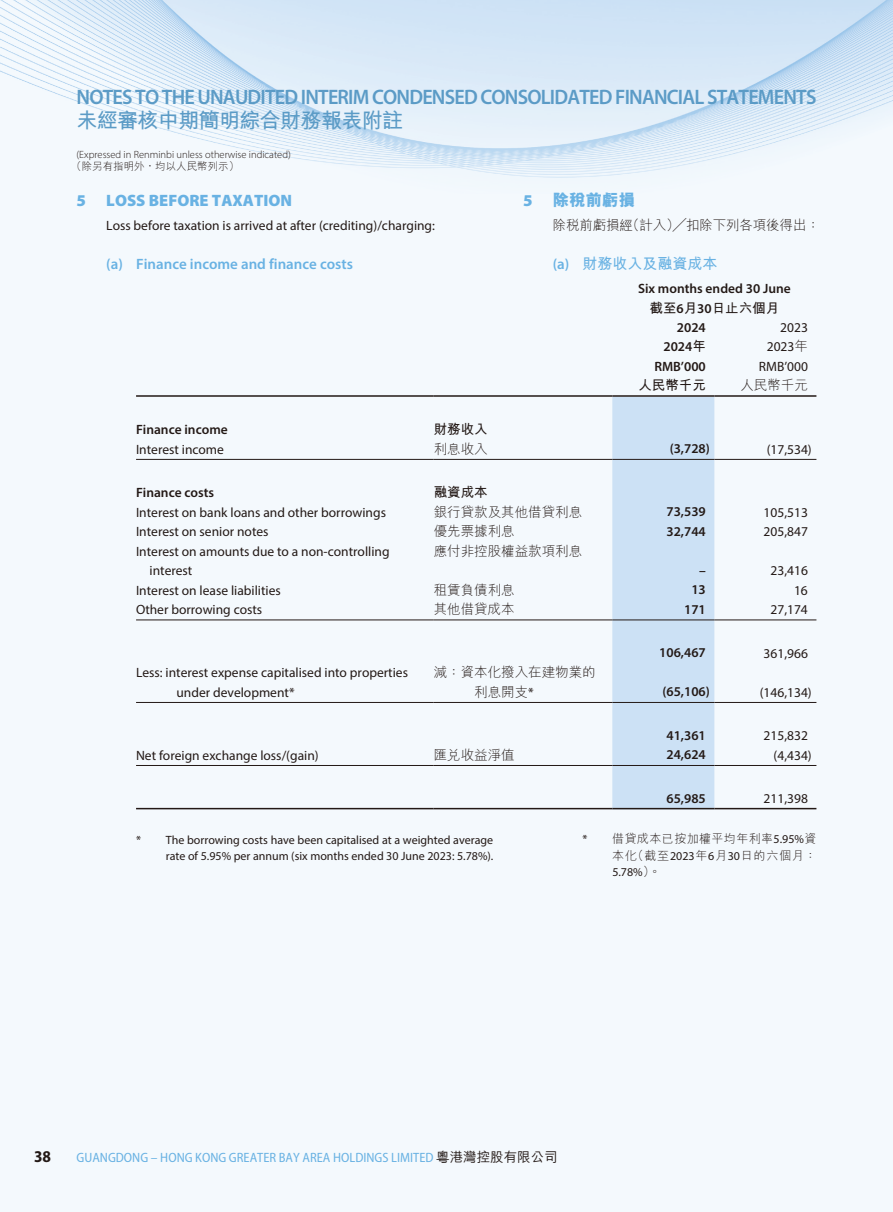
<style>
.page{position:relative;width:893px;height:1212px;background:#f4f9fd}
.page>*{position:absolute;margin:0;border:0;box-sizing:border-box;transform-origin:0 0}
.t1{font:600 21px "Myriad Pro";letter-spacing:-.04em;color:#5b9bc6;scale:.96 1}
.t2{font:700 21px "M Hei HK";letter-spacing:-.03em;color:#5b9bc6}
.t3{font:900 16.5px "Myriad Pro";color:#69b2e3}
.t4{font:800 16.5px "M Hei HK";color:#69b2e3}
.t5{font:700 semi-condensed 16.5px "Myriad Pro";color:#231916}
.t6{font:600 15px "Myriad Pro";color:#69b2e3}
.t7{font:700 15px "M Hei HK";color:#69b2e3}
.t8{font:13.5px/19.5px "Myriad Pro";color:#231916}
.t9{font:600 13.5px "Myriad Pro";color:#231916}
.t10{font:300 13.5px/19.5px "M Hei HK";color:#231916}
.t11{font:semi-condensed 13.5px "Myriad Pro";color:#69b2e3}
.t12{font:700 13.5px "M Hei HK";color:#231916}
.t13{font:12px/16.5px "Myriad Pro";color:#231916;text-align:right}
.t14{font:300 12px/16.5px "M Hei HK";letter-spacing:.035em;color:#231916;text-align:right}
.t15{font:300 10.5px "Myriad Pro";color:#231916}
.t16{font:300 10.5px "M Hei HK";color:#231916}
.s1{font-family:"Myriad Pro";font-weight:900}
.s2{font-family:"Myriad Pro";font-weight:600}
.s3{font-family:"M Hei HK";font-weight:700}
.s4{font-family:"M Hei HK";font-weight:300}
.s5{font-family:"Myriad Pro";font-weight:400}
.s6{font-family:"M Hei HK";font-weight:500;font-stretch:normal;color:#231916}
</style>
<div class="page">
<img style="left:0;top:0;width:893px;height:178px">
<div style="left:612px;top:397px;width:102px;height:411px;background:#cce1f5"></div>
<hr style="left:136px;top:395px;width:298px;height:2px;background:#231916">
<hr style="left:434px;top:395px;width:178px;height:2px;background:#231916">
<hr style="left:612px;top:395px;width:102px;height:2px;background:#231916">
<hr style="left:714px;top:395px;width:102px;height:2px;background:#231916">
<hr style="left:136px;top:459px;width:298px;height:1px;background:#231916">
<hr style="left:434px;top:459px;width:178px;height:1px;background:#231916">
<hr style="left:612px;top:459px;width:102px;height:1px;background:#231916">
<hr style="left:714px;top:459px;width:102px;height:1px;background:#231916">
<hr style="left:136px;top:619px;width:298px;height:1px;background:#231916">
<hr style="left:434px;top:619px;width:178px;height:1px;background:#231916">
<hr style="left:612px;top:619px;width:102px;height:1px;background:#231916">
<hr style="left:714px;top:619px;width:102px;height:1px;background:#231916">
<hr style="left:136px;top:702px;width:298px;height:1px;background:#231916">
<hr style="left:434px;top:702px;width:178px;height:1px;background:#231916">
<hr style="left:612px;top:702px;width:102px;height:1px;background:#231916">
<hr style="left:714px;top:702px;width:102px;height:1px;background:#231916">
<hr style="left:136px;top:765px;width:298px;height:1px;background:#231916">
<hr style="left:434px;top:765px;width:178px;height:1px;background:#231916">
<hr style="left:612px;top:765px;width:102px;height:1px;background:#231916">
<hr style="left:714px;top:765px;width:102px;height:1px;background:#231916">
<hr style="left:136px;top:808px;width:298px;height:1px;background:#231916">
<hr style="left:434px;top:808px;width:178px;height:1px;background:#231916">
<hr style="left:612px;top:808px;width:102px;height:1px;background:#231916">
<hr style="left:714px;top:808px;width:102px;height:1px;background:#231916">
<h1 class="t1" style="left:77px;top:83px;width:772px">NOTES TO THE UNAUDITED INTERIM CONDENSED CONSOLIDATED FINANCIAL STATEMENTS</h1>
<h1 class="t2" style="left:77px;top:105px;width:328px">未經審核中期簡明綜合財務報表附註</h1>
<p class="t15" style="left:77px;top:148px;width:216px">(Expressed in Renminbi unless otherwise indicated)</p>
<p class="t16" style="left:71px;top:161px;width:170px">（除另有指明外，均以人民幣列示）</p>
<p class="t4" style="left:523px;top:192px;width:114px"><span class="s1">5</span> 除稅前虧損</p>
<p class="t10" style="left:553px;top:215px;width:269px">除稅前虧損經（計入）╱扣除下列各項後得出：</p>
<p class="t7" style="left:553px;top:253px;width:166px"><span class="s2">(a)</span> 財務收入及融資成本</p>
<p class="t3" style="left:77px;top:189px;width:217px">5 LOSS BEFORE TAXATION</p>
<p class="t8" style="left:106px;top:216px;width:330px">Loss before taxation is arrived at after (crediting)/charging:</p>
<p class="t6" style="left:106px;top:254px;width:248px">(a) Finance income and finance costs</p>
<p class="t9" style="left:638px;top:279px;width:154px">Six months ended 30 June</p>
<p class="t12" style="left:649px;top:298px;width:131px">截至<span class="s2">6</span>月<span class="s2">30</span>日止六個月</p>
<p class="t9" style="left:677px;top:318px;width:30px">2024</p>
<p class="t8" style="left:780px;top:317px;width:29px">2023</p>
<p class="t9" style="left:663px;top:338px;width:44px">2024<span class="s3">年</span></p>
<p class="t8" style="left:767px;top:337px;width:43px">2023<span class="s4">年</span></p>
<p class="t9" style="left:654px;top:357px;width:53px">RMB’000</p>
<p class="t8" style="left:759px;top:356px;width:51px">RMB’000</p>
<p class="t12" style="left:638px;top:376px;width:69px">人民幣千元</p>
<p class="t10" style="left:740px;top:376px;width:69px">人民幣千元</p>
<p class="t9" style="left:136px;top:420px;width:93px">Finance income</p>
<p class="t12" style="left:434px;top:419px;width:55px">財務收入</p>
<p class="t8" style="left:136px;top:439px;width:89px">Interest income</p>
<p class="t10" style="left:434px;top:439px;width:55px">利息收入</p>
<p class="t9" style="left:670px;top:440px;width:42px">(3,728)</p>
<p class="t8" style="left:767px;top:439px;width:47px">(17,534)</p>
<p class="t9" style="left:136px;top:483px;width:80px">Finance costs</p>
<p class="t12" style="left:434px;top:482px;width:55px">融資成本</p>
<p class="t8" style="left:136px;top:502px;width:251px">Interest on bank loans and other borrowings</p>
<p class="t10" style="left:434px;top:502px;width:150px">銀行貸款及其他借貸利息</p>
<p class="t9" style="left:666px;top:503px;width:41px">73,539</p>
<p class="t8" style="left:764px;top:502px;width:46px">105,513</p>
<p class="t8" style="left:136px;top:521px;width:134px">Interest on senior notes</p>
<p class="t10" style="left:434px;top:521px;width:82px">優先票據利息</p>
<p class="t9" style="left:666px;top:522px;width:41px">32,744</p>
<p class="t8" style="left:764px;top:521px;width:46px">205,847</p>
<p class="t8" style="left:150px;top:541px;width:242px;text-indent:-13px">Interest on amounts due to a non-controlling interest</p>
<p class="t10" style="left:434px;top:541px;width:150px">應付非控股權益款項利息</p>
<p class="t9" style="left:699px;top:561px;width:8px">–</p>
<p class="t8" style="left:770px;top:560px;width:39px">23,416</p>
<p class="t8" style="left:136px;top:580px;width:146px">Interest on lease liabilities</p>
<p class="t10" style="left:434px;top:580px;width:82px">租賃負債利息</p>
<p class="t9" style="left:691px;top:581px;width:16px">13</p>
<p class="t8" style="left:794px;top:580px;width:15px">16</p>
<p class="t8" style="left:136px;top:599px;width:128px">Other borrowing costs</p>
<p class="t10" style="left:434px;top:599px;width:82px">其他借貸成本</p>
<p class="t9" style="left:684px;top:600px;width:23px">171</p>
<p class="t8" style="left:770px;top:599px;width:39px">27,174</p>
<p class="t9" style="left:659px;top:644px;width:48px">106,467</p>
<p class="t8" style="left:764px;top:643px;width:46px">361,966</p>
<p class="t8" style="left:177px;top:663px;width:233px;text-indent:-40px">Less: interest expense capitalised into properties under development*</p>
<p class="t10" style="left:474px;top:662px;width:123px;text-indent:-40px">減：資本化撥入在建物業的利息開支<span class="s5">*</span></p>
<p class="t9" style="left:662px;top:683px;width:49px">(65,106)</p>
<p class="t8" style="left:760px;top:682px;width:54px">(146,134)</p>
<p class="t9" style="left:666px;top:726px;width:41px">41,361</p>
<p class="t8" style="left:764px;top:726px;width:46px">215,832</p>
<p class="t8" style="left:136px;top:745px;width:184px">Net foreign exchange loss/(gain)</p>
<p class="t10" style="left:434px;top:745px;width:82px">匯兌收益淨值</p>
<p class="t9" style="left:666px;top:746px;width:41px">24,624</p>
<p class="t8" style="left:774px;top:745px;width:40px">(4,434)</p>
<p class="t9" style="left:666px;top:789px;width:41px">65,985</p>
<p class="t8" style="left:764px;top:789px;width:46px">211,398</p>
<p class="t13" style="left:136px;top:831px;width:359px">* The borrowing costs have been capitalised at a weighted average rate of 5.95% per annum (six months ended 30 June 2023: 5.78%).</p>
<p class="t14" style="left:583px;top:830px;width:235px"><span class="s5">*</span> 借貸成本已按加權平均年利率<span class="s5">5.95%</span>資本化（截至<span class="s5">2023</span>年<span class="s5">6</span>月<span class="s5">30</span>日的六個月：</p>
<p class="t13" style="left:612px;top:864px;width:50px">5.78%<span class="s4">）。</span></p>
<p class="t5" style="left:34px;top:1146px;width:19px">38</p>
<p class="t11" style="left:77px;top:1149px;width:483px">GUANGDONG – HONG KONG GREATER BAY AREA HOLDINGS LIMITED <span class="s6">粵港灣控股有限公司</span></p>
</div>
